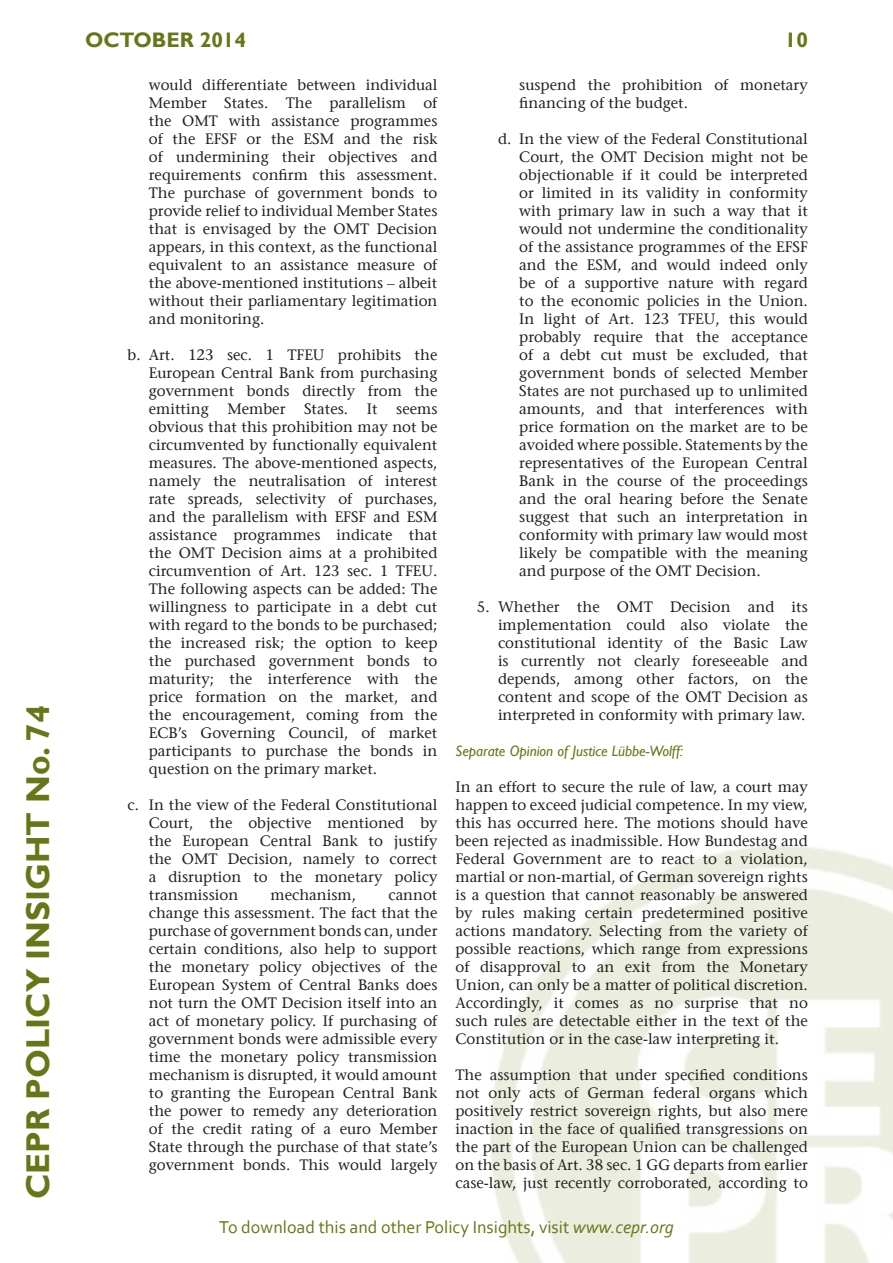
<style>
.page{position:relative;width:893px;height:1263px;background:#fff}
.page>*{position:absolute;margin:0;border:0;box-sizing:border-box;transform-origin:0 0}
.t1{font:700 33px "Gill Sans";color:#677717}
.t2{font:700 21px "Gill Sans";color:#677717}
.t3{font:18px "Corbel";color:#677717}
.t4{font:15px/18px "Stone Serif";color:#231f20;text-align:justify}
.t5{font:italic 15px "Gill Sans";color:#677717}
.s1{font-style:italic}
</style>
<div class="page">
<img style="left:490px;top:846px;width:403px;height:417px">
<h1 class="t1" style="left:18px;top:1199px;width:496px;rotate:-90deg">CEPR POLICY INSIGHT No. 74</h1>
<h2 class="t2" style="left:85px;top:28px;width:163px">OCTOBER 2014</h2>
<h2 class="t2" style="left:785px;top:28px;width:25px">10</h2>
<p class="t4" style="left:149px;top:76px;width:290px">would differentiate between individual Member States. The parallelism of the OMT with assistance programmes of the EFSF or the ESM and the risk of undermining their objectives and requirements confirm this assessment.<br>The purchase of government bonds to provide relief to individual Member States that is envisaged by the OMT Decision appears, in this context, as the functional equivalent to an assistance measure of the above-mentioned institutions – albeit without their parliamentary legitimation and monitoring.</p>
<p class="t4" style="left:149px;top:346px;width:290px;text-indent:-21px">b. Art. 123 sec. 1 TFEU prohibits the European Central Bank from purchasing government bonds directly from the emitting Member States. It seems obvious that this prohibition may not be circumvented by functionally equivalent measures. The above-mentioned aspects, namely the neutralisation of interest rate spreads, selectivity of purchases, and the parallelism with EFSF and ESM assistance programmes indicate that the OMT Decision aims at a prohibited circumvention of Art. 123 sec. 1 TFEU.<br>The following aspects can be added: The willingness to participate in a debt cut with regard to the bonds to be purchased; the increased risk; the option to keep the purchased government bonds to maturity; the interference with the price formation on the market, and the encouragement, coming from the ECB’s Governing Council, of market participants to purchase the bonds in question on the primary market.</p>
<p class="t4" style="left:149px;top:796px;width:290px;text-indent:-21px">c. In the view of the Federal Constitutional Court, the objective mentioned by the European Central Bank to justify the OMT Decision, namely to correct a disruption to the monetary policy transmission</p>
<p class="t4" style="left:271px;top:886px;width:87px">mechanism,</p>
<p class="t4" style="left:149px;top:886px;width:290px;text-indent:240px">cannot change this assessment. The fact that the purchase of government bonds can, under certain conditions, also help to support the monetary policy objectives of the European System of Central Banks does not turn the OMT Decision itself into an act of monetary policy. If purchasing of government bonds were admissible every time the monetary policy transmission mechanism is disrupted, it would amount to granting the European Central Bank the power to remedy any deterioration of the credit rating of a euro Member State through the purchase of that state’s government bonds. This would largely</p>
<p class="t4" style="left:519px;top:76px;width:290px">suspend the prohibition of monetary financing of the budget.</p>
<p class="t4" style="left:519px;top:130px;width:290px;text-indent:-21px">d. In the view of the Federal Constitutional Court, the OMT Decision might not be objectionable if it could be interpreted or limited in its validity in conformity with primary law in such a way that it would not undermine the conditionality of the assistance programmes of the EFSF and the ESM, and would indeed only be of a supportive nature with regard to the economic policies in the Union.<br>In light of Art. 123 TFEU, this would probably require that the acceptance of a debt cut must be excluded, that government bonds of selected Member States are not purchased up to unlimited amounts, and that interferences with price formation on the market are to be avoided where possible. Statements by the representatives of the European Central Bank in the course of the proceedings and the oral hearing before the Senate suggest that such an interpretation in conformity with primary law would most likely be compatible with the meaning and purpose of the OMT Decision.</p>
<p class="t4" style="left:498px;top:598px;width:311px;text-indent:-21px">5. Whether the OMT Decision and its implementation could also violate the constitutional identity of the Basic Law is currently not clearly foreseeable and depends, among other factors, on the content and scope of the OMT Decision as interpreted in conformity with primary law.</p>
<p class="t5" style="left:455px;top:742px;width:229px">Separate Opinion of Justice Lübbe-Wolff:</p>
<p class="t4" style="left:455px;top:778px;width:354px">In an effort to secure the rule of law, a court may happen to exceed judicial competence. In my view, this has occurred here. The motions should have been rejected as inadmissible. How Bundestag and Federal Government are to react to a violation, martial or non-martial, of German sovereign rights is a question that cannot reasonably be answered by rules making certain predetermined positive actions mandatory. Selecting from the variety of possible reactions, which range from expressions of disapproval to an exit from the Monetary Union, can only be a matter of political discretion.<br>Accordingly, it comes as no surprise that no such rules are detectable either in the text of the Constitution or in the case-law interpreting it.</p>
<p class="t4" style="left:455px;top:1066px;width:354px">The assumption that under specified conditions not only acts of German federal organs which positively restrict sovereign rights, but also mere inaction in the face of qualified transgressions on the part of the European Union can be challenged on the basis of Art. 38 sec. 1 GG departs from earlier case-law, just recently corroborated, according to</p>
<p class="t3" style="left:219px;top:1216px;width:456px">To download this and other Policy Insights, visit <span class="s1">www.cepr.org</span></p>
</div>
